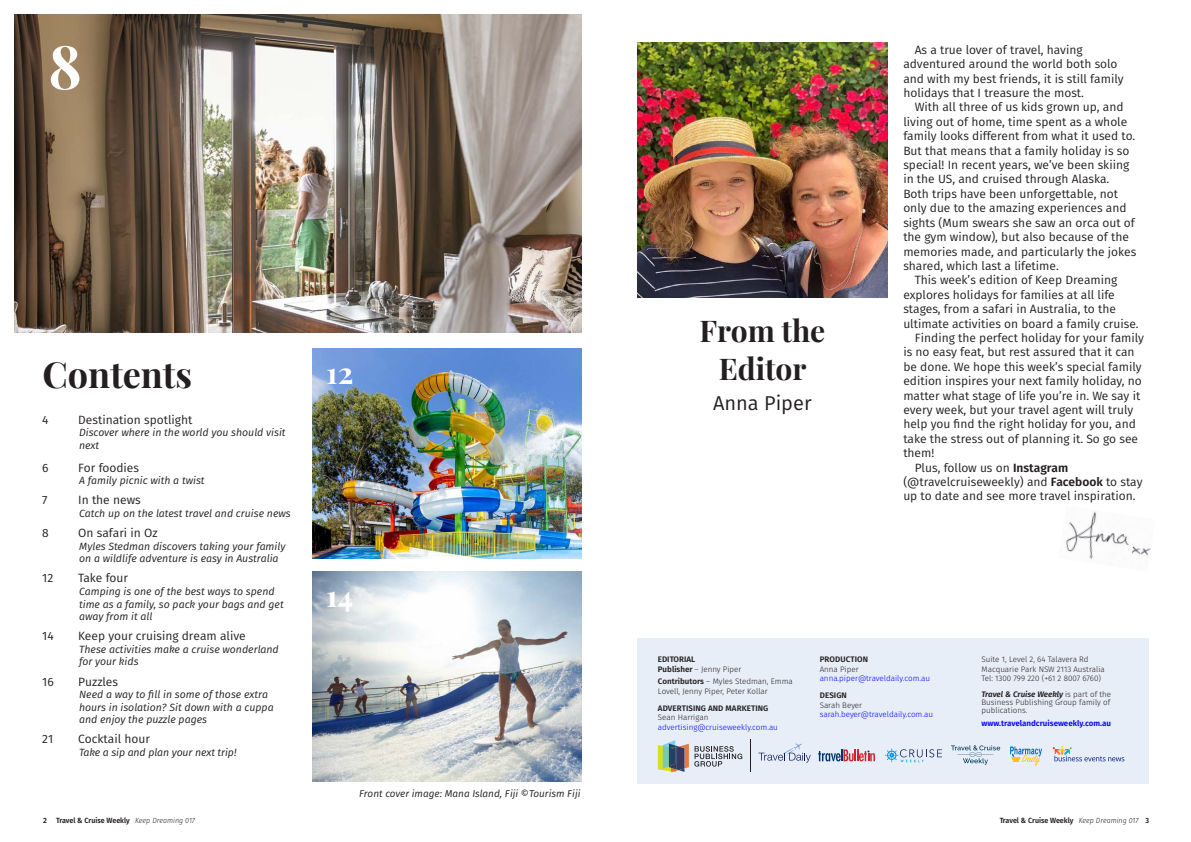
<style>
.page{position:relative;width:1191px;height:842px;background:#fff}
.page>*{position:absolute;margin:0;border:0;box-sizing:border-box;transform-origin:0 0}
.TCW_title{font:700 60px "Playfair Display";color:#fff}
.t1{font:700 36px "Playfair Display";color:#231f20}
.TCW_headline{font:700 30px "Playfair Display";color:#231f20}
.TCW_headline-2{font:700 30px "Playfair Display";color:#fff}
.TCW_precede{font:20px "Fira Sans";color:#231f20}
.TCW_body_with_indent{font:12px/14.4px "Fira Sans";color:#231f20}
.TCW_body{font:12px "Fira Sans";color:#231f20}
.TCW_body-2{font:italic 10.5px/12.6px "Fira Sans";color:#231f20}
.TCW_body-3{font:italic 10px "Fira Sans";color:#231f20}
.t2{font:300 8px/9.6px "Fira Sans";color:#231f20}
.t3{font:300 8px/9.6px "Fira Sans";color:#00f}
.t4{font:600 8px "Fira Sans";letter-spacing:.01em;color:#231f20}
.t5{font:600 8px "Fira Sans";color:#00f}
.t6{font:600 7.5px "Fira Sans";color:#231f20}
.t7{font:600 7.5px "Fira Sans";color:#231f20;scale:.95 1}
.s1{font-weight:600}
.s2{color:#231f20}
.s3{font-weight:600;font-style:italic}
.s4{font-weight:300;font-style:italic}
</style>
<div class="page">
<img style="left:15px;top:14px;width:566px;height:318px">
<div style="left:637px;top:638px;width:512px;height:145px;background:#e7eef8"></div>
<svg style="left:658px;top:740px;width:84px;height:32px"></svg>
<svg style="left:1052px;top:746px;width:72px;height:15px"></svg>
<svg style="left:885px;top:748px;width:57px;height:14px"></svg>
<svg style="left:1010px;top:746px;width:32px;height:20px"></svg>
<svg style="left:951px;top:745px;width:49px;height:20px"></svg>
<svg style="left:758px;top:743px;width:52px;height:20px"></svg>
<svg style="left:818px;top:749px;width:57px;height:12px"></svg>
<hr style="left:750px;top:740px;width:1px;height:32px;background:#231f20">
<img style="left:312px;top:349px;width:269px;height:209px">
<img style="left:312px;top:572px;width:269px;height:209px">
<img style="left:637px;top:43px;width:250px;height:254px">
<img style="left:1066px;top:511px;width:85px;height:48px">
<p class="TCW_title" style="left:48px;top:19px;width:35px">8</p>
<p class="t1" style="left:43px;top:346px;width:151px">Contents</p>
<p class="TCW_body" style="left:42px;top:410px;width:8px">4</p>
<p class="TCW_body" style="left:78px;top:410px;width:116px">Destination spotlight</p>
<p class="TCW_body-2" style="left:79px;top:426px;width:208px">Discover where in the world you should visit next</p>
<p class="TCW_body" style="left:42px;top:459px;width:8px">6</p>
<p class="TCW_body" style="left:78px;top:459px;width:62px">For foodies</p>
<p class="TCW_body-2" style="left:79px;top:474px;width:127px">A family picnic with a twist</p>
<p class="TCW_body" style="left:42px;top:491px;width:7px">7</p>
<p class="TCW_body" style="left:78px;top:491px;width:64px">In the news</p>
<p class="TCW_body-2" style="left:79px;top:507px;width:213px">Catch up on the latest travel and cruise news</p>
<p class="TCW_body" style="left:42px;top:524px;width:8px">8</p>
<p class="TCW_body" style="left:78px;top:524px;width:81px">On safari in Oz</p>
<p class="TCW_body-2" style="left:79px;top:539px;width:208px">Myles Stedman discovers taking your family on a wildlife adventure is easy in Australia</p>
<p class="TCW_body" style="left:42px;top:569px;width:13px">12</p>
<p class="TCW_body" style="left:78px;top:569px;width:51px">Take four</p>
<p class="TCW_body-2" style="left:79px;top:585px;width:206px">Camping is one of the best ways to spend time as a family, so pack your bags and get away from it all</p>
<p class="TCW_body" style="left:42px;top:627px;width:13px">14</p>
<p class="TCW_body" style="left:78px;top:627px;width:169px">Keep your cruising dream alive</p>
<p class="TCW_body-2" style="left:79px;top:643px;width:201px">These activities make a cruise wonderland for your kids</p>
<p class="TCW_body" style="left:42px;top:672px;width:13px">16</p>
<p class="TCW_body" style="left:78px;top:672px;width:41px">Puzzles</p>
<p class="TCW_body-2" style="left:79px;top:688px;width:196px">Need a way to fill in some of those extra hours in isolation? Sit down with a cuppa and enjoy the puzzle pages</p>
<p class="TCW_body" style="left:42px;top:730px;width:13px">21</p>
<p class="TCW_body" style="left:78px;top:730px;width:73px">Cocktail hour</p>
<p class="TCW_body-2" style="left:79px;top:746px;width:159px">Take a sip and plan your next trip!</p>
<p class="TCW_headline-2" style="left:326px;top:349px;width:29px">12</p>
<p class="TCW_headline-2" style="left:326px;top:572px;width:29px">14</p>
<p class="TCW_body-3" style="left:359px;top:786px;width:223px">Front cover image: Mana Island, Fiji ©Tourism Fiji</p>
<p class="TCW_headline" style="left:699px;top:307px;width:127px">From the</p>
<p class="TCW_headline" style="left:719px;top:345px;width:89px">Editor</p>
<p class="TCW_precede" style="left:713px;top:388px;width:100px">Anna Piper</p>
<p class="TCW_body_with_indent" style="left:903px;top:42px;width:222px;text-indent:11px">As a true lover of travel, having adventured around the world both solo and with my best friends, it is still family holidays that I treasure the most.</p>
<p class="TCW_body_with_indent" style="left:903px;top:100px;width:234px;text-indent:11px">With all three of us kids grown up, and living out of home, time spent as a whole family looks different from what it used to.<br>But that means that a family holiday is so special! In recent years, we’ve been skiing in the US, and cruised through Alaska.<br>Both trips have been unforgettable, not only due to the amazing experiences and sights (Mum swears she saw an orca out of the gym window), but also because of the memories made, and particularly the jokes shared, which last a lifetime.</p>
<p class="TCW_body_with_indent" style="left:903px;top:273px;width:237px;text-indent:11px">This week’s edition of Keep Dreaming explores holidays for families at all life stages, from a safari in Australia, to the ultimate activities on board a family cruise.</p>
<p class="TCW_body_with_indent" style="left:903px;top:330px;width:242px;text-indent:11px">Finding the perfect holiday for your family is no easy feat, but rest assured that it can be done. We hope this week’s special family edition inspires your next family holiday, no matter what stage of life you’re in. We say it every week, but your travel agent will truly help you find the right holiday for you, and take the stress out of planning it. So go see them!</p>
<p class="TCW_body_with_indent" style="left:903px;top:460px;width:241px;text-indent:11px">Plus, follow us on <span class="s1">Instagram </span>(@travelcruiseweekly) and <span class="s1">Facebook</span> to stay up to date and see more travel inspiration.</p>
<p class="t4" style="left:658px;top:653px;width:39px">EDITORIAL</p>
<p class="t2" style="left:658px;top:664px;width:85px"><span class="s1">Publisher</span> – Jenny Piper</p>
<p class="t2" style="left:658px;top:677px;width:136px"><span class="s1">Contributors</span> – Myles Stedman, Emma<br>Lovell, Jenny Piper, Peter Kollar</p>
<p class="t4" style="left:658px;top:701px;width:112px">ADVERTISING AND MARKETING</p>
<p class="t2" style="left:658px;top:712px;width:52px">Sean Harrigan</p>
<p class="t3" style="left:658px;top:722px;width:122px">advertising@cruiseweekly.com.au</p>
<p class="t4" style="left:819px;top:653px;width:50px">PRODUCTION</p>
<p class="t3" style="left:819px;top:664px;width:112px"><span class="s2">Anna Piper </span>anna.piper@traveldaily.com.au</p>
<p class="t4" style="left:819px;top:689px;width:29px">DESIGN</p>
<p class="t3" style="left:819px;top:700px;width:115px"><span class="s2">Sarah Beyer </span>sarah.beyer@traveldaily.com.au</p>
<p class="t2" style="left:981px;top:655px;width:125px">Suite 1, Level 2, 64 Talavera Rd<br>Macquarie Park NSW 2113 Australia</p>
<p class="t2" style="left:981px;top:674px;width:121px">Tel: 1300 799 220 (+61 2 8007 6760)</p>
<p class="t2" style="left:981px;top:690px;width:131px;line-height:8px;text-align:justify"><span class="s3">Travel &amp; Cruise Weekly</span> is part of the Business Publishing Group family of publications.</p>
<p class="t5" style="left:981px;top:717px;width:131px">www.travelandcruiseweekly.com.au</p>
<p class="t6" style="left:43px;top:814px;width:153px">2 Travel &amp; Cruise Weekly <span class="s4">Keep Dreaming 017</span></p>
<p class="t7" style="left:999px;top:814px;width:159px">Travel &amp; Cruise Weekly <span class="s4">Keep Dreaming 017</span> 3</p>
</div>
